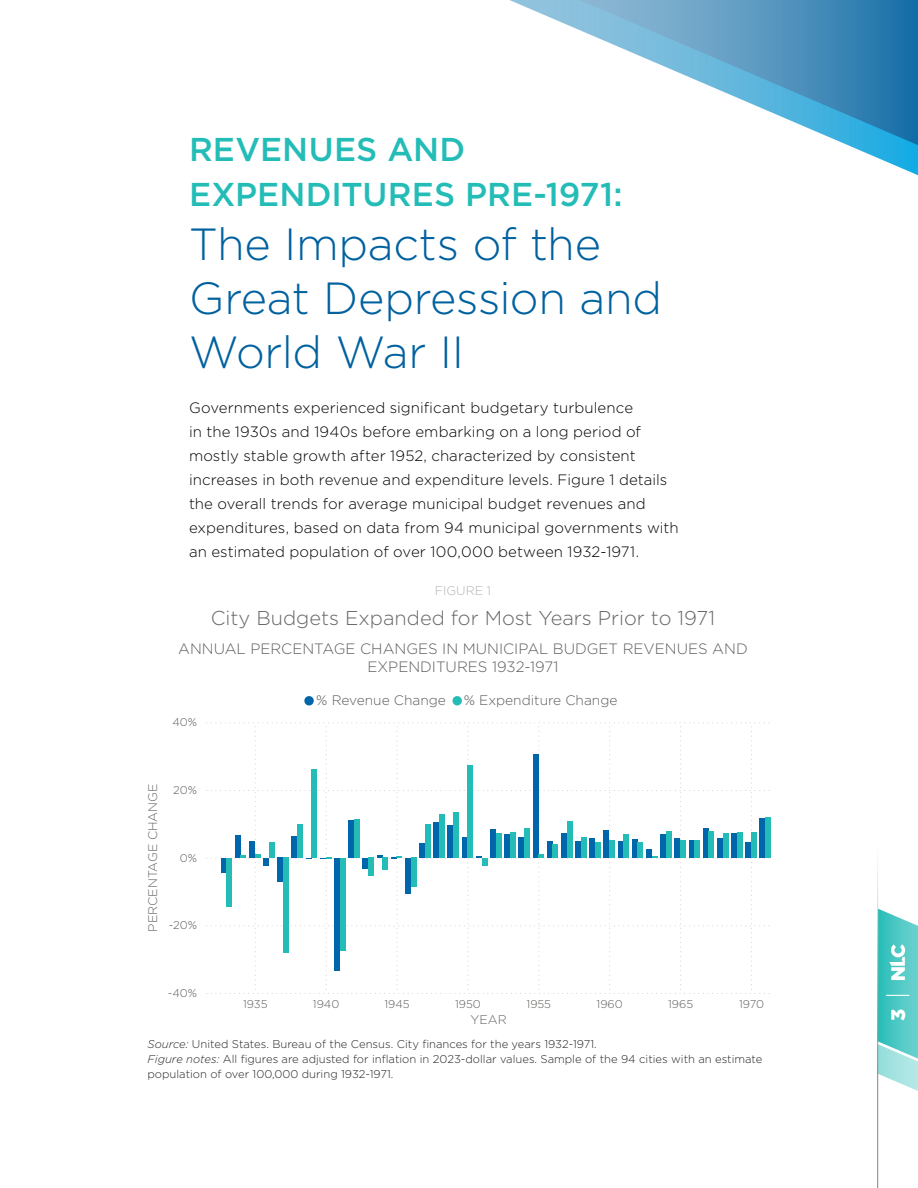
<style>
.page{position:relative;width:918px;height:1188px;background:#fff}
.page>*{position:absolute;margin:0;border:0;box-sizing:border-box;transform-origin:0 0}
.t1{font:300 45px/54px "Gotham";letter-spacing:-.01em;color:#00619f}
.t2{font:500 33px/45px "Gotham";letter-spacing:.005em;color:#24bcb7}
.t3{font:300 19.95px "Gotham";color:#666}
.t4{font:900 19.5px "Gotham";color:#fff}
.t5{font:300 15px/24px "Gotham";letter-spacing:.005em;color:#000}
.t6{font:300 15px/17.9px "Gotham";color:#605e5c;text-align:center}
.t7{font:300 13.8px "Gotham";color:#605e5c}
.t8{font:300 12.45px "Gotham";color:#666}
.t9{font:300 12.45px "Gotham";color:#b3b3b3}
.t10{font:300 11.25px/15px "Gotham";color:#252423}
.t11{font:300 11.25px "Gotham";color:#605e5c}
.s1{font-style:italic}
</style>
<div class="page">
<svg style="left:510px;top:0;width:408px;height:176px"></svg>
<svg style="left:878px;top:909px;width:40px;height:197px"></svg>
<svg style="left:206px;top:722px;width:564px;height:272px"></svg>
<div style="left:666px;top:831px;width:6px;height:27px;background:#24bcb7"></div>
<div style="left:680px;top:840px;width:6px;height:18px;background:#24bcb7"></div>
<div style="left:694px;top:840px;width:6px;height:18px;background:#24bcb7"></div>
<div style="left:709px;top:831px;width:5px;height:27px;background:#24bcb7"></div>
<div style="left:723px;top:834px;width:5px;height:24px;background:#24bcb7"></div>
<div style="left:737px;top:833px;width:6px;height:25px;background:#24bcb7"></div>
<div style="left:751px;top:832px;width:6px;height:26px;background:#24bcb7"></div>
<div style="left:765px;top:817px;width:6px;height:41px;background:#24bcb7"></div>
<svg style="left:304px;top:696px;width:10px;height:9px"></svg>
<svg style="left:453px;top:696px;width:9px;height:9px"></svg>
<h2 class="t2" style="left:189px;top:127px;width:435px">REVENUES AND<br>EXPENDITURES PRE-1971:</h2>
<h1 class="t1" style="left:189px;top:216px;width:475px">The Impacts of the<br>Great Depression and<br>World War II</h1>
<p class="t5" style="left:189px;top:395px;width:491px">Governments experienced significant budgetary turbulence<br>in the 1930s and 1940s before embarking on a long period of mostly stable growth after 1952, characterized by consistent increases in both revenue and expenditure levels. Figure 1 details the overall trends for average municipal budget revenues and expenditures, based on data from 94 municipal governments with an estimated population of over 100,000 between 1932-1971.</p>
<p class="t9" style="left:435px;top:583px;width:58px">FIGURE 1</p>
<h3 class="t3" style="left:211px;top:605px;width:506px">City Budgets Expanded for Most Years Prior to 1971</h3>
<p class="t6" style="left:178px;top:639px;width:571px">ANNUAL PERCENTAGE CHANGES IN MUNICIPAL BUDGET REVENUES AND<br>EXPENDITURES 1932-1971</p>
<p class="t11" style="left:172px;top:715px;width:26px">40%</p>
<p class="t8" style="left:145px;top:932px;width:150px;rotate:-90deg">PERCENTAGE CHANGE</p>
<p class="t11" style="left:173px;top:783px;width:25px">20%</p>
<p class="t11" style="left:180px;top:851px;width:19px">0%</p>
<p class="t11" style="left:169px;top:918px;width:30px">-20%</p>
<p class="t11" style="left:168px;top:986px;width:31px">-40%</p>
<p class="t7" style="left:316px;top:691px;width:131px">% Revenue Change</p>
<p class="t7" style="left:464px;top:691px;width:155px">% Expenditure Change</p>
<p class="t11" style="left:243px;top:997px;width:26px">1935</p>
<p class="t11" style="left:313px;top:997px;width:28px">1940</p>
<p class="t11" style="left:384px;top:997px;width:27px">1945</p>
<p class="t11" style="left:455px;top:997px;width:27px">1950</p>
<p class="t11" style="left:527px;top:997px;width:26px">1955</p>
<p class="t11" style="left:597px;top:997px;width:28px">1960</p>
<p class="t11" style="left:668px;top:997px;width:27px">1965</p>
<p class="t11" style="left:739px;top:997px;width:27px">1970</p>
<p class="t8" style="left:471px;top:1011px;width:38px">YEAR</p>
<p class="t10" style="left:148px;top:1036px;width:616px"><span class="s1">Source:</span> United States. Bureau of the Census. City finances for the years 1932-1971.<br><span class="s1">Figure notes:</span> All figures are adjusted for inflation in 2023-dollar values. Sample of the 94 cities with an estimate population of over 100,000 during 1932-1971.</p>
<h3 class="t4" style="left:885px;top:1021px;width:14px;rotate:-90deg">3</h3>
</div>
